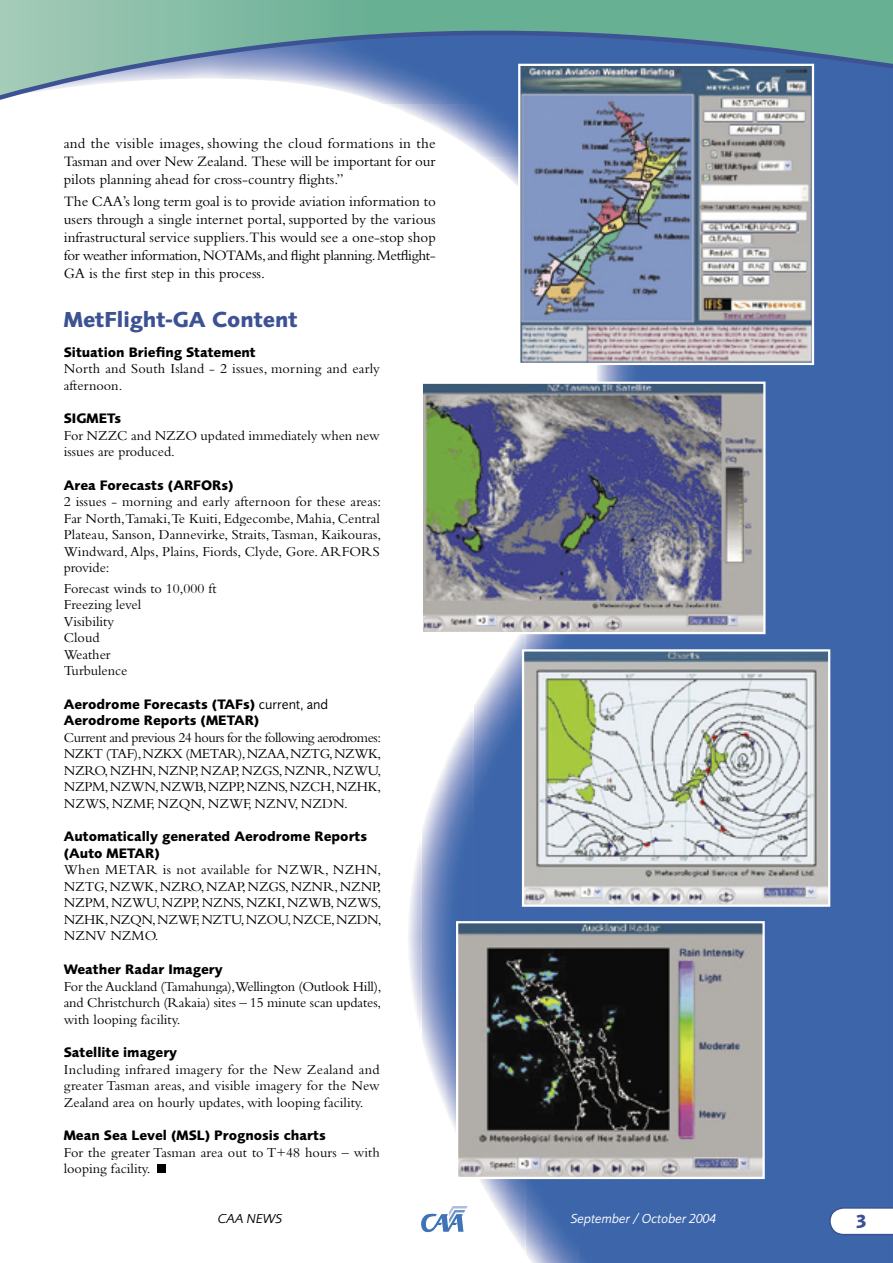
<style>
.page{position:relative;width:893px;height:1263px;background:#fff}
.page>*{position:absolute;margin:0;border:0;box-sizing:border-box;transform-origin:0 0}
.t1{font:700 22.5px "Foundry Sans";color:#3c5293}
.t2{font:700 19.5px "Foundry Sans";color:#3c5293}
.t3{font:15px/18px "Bembo";color:#000;text-align:justify}
.t4{font:14.25px/16.5px "Bembo";color:#000;text-align:justify}
.t5{font:700 14.25px/16.5px "Foundry Sans";color:#000}
.t6{font:italic 13.5px "Foundry Sans";color:#fff}
.t7{font:italic 13.5px "Foundry Sans";color:#000}
.s1{font-weight:400}
</style>
<div class="page">
<div style="left:814px;top:217px;width:79px;height:99px;background:#3d65aa"></div>
<div style="left:578px;top:316px;width:315px;height:947px;background:#3d65aa"></div>
<img style="left:526px;top:634px;width:52px;height:629px">
<img style="left:473px;top:634px;width:53px;height:616px">
<img style="left:421px;top:713px;width:52px;height:418px">
<svg style="left:814px;top:205px;width:79px;height:12px"></svg>
<svg style="left:0;top:0;width:893px;height:205px"></svg>
<svg style="left:421px;top:1206px;width:47px;height:26px"></svg>
<svg style="left:829px;top:1207px;width:64px;height:28px"></svg>
<div style="left:157px;top:1164px;width:9px;height:9px;background:#000"></div>
<img style="left:518px;top:64px;width:296px;height:301px">
<svg style="left:456px;top:921px;width:309px;height:258px;background:#6f6f6d"></svg>
<svg style="left:522px;top:649px;width:308px;height:258px;background:#c5cbc6"></svg>
<svg style="left:423px;top:382px;width:342px;height:252px;background:#7c8090"></svg>
<p class="t3" style="left:64px;top:134px;width:373px">and the visible images, showing the cloud formations in the Tasman and over New Zealand. These will be important for our pilots planning ahead for cross-country flights.”</p>
<p class="t3" style="left:64px;top:192px;width:374px">The CAA’s long term goal is to provide aviation information to users through a single internet portal, supported by the various infrastructural service suppliers.This would see a one-stop shop for weather information, NOTAMs, and flight planning. Metflight-GA is the first step in this process.</p>
<h1 class="t1" style="left:64px;top:307px;width:235px">MetFlight-GA Content</h1>
<p class="t5" style="left:64px;top:344px;width:193px">Situation Briefing Statement</p>
<p class="t4" style="left:64px;top:360px;width:318px">North and South Island - 2 issues, morning and early afternoon.</p>
<p class="t5" style="left:64px;top:410px;width:59px">SIGMETs</p>
<p class="t4" style="left:64px;top:427px;width:317px">For NZZC and NZZO updated immediately when new issues are produced.</p>
<p class="t5" style="left:64px;top:477px;width:171px">Area Forecasts (ARFORs)</p>
<p class="t4" style="left:64px;top:493px;width:319px">2 issues - morning and early afternoon for these areas:<br>Far North,Tamaki,Te Kuiti, Edgecombe, Mahia, Central Plateau, Sanson, Dannevirke, Straits, Tasman, Kaikouras, Windward, Alps, Plains, Fiords, Clyde, Gore. ARFORS provide:</p>
<p class="t4" style="left:64px;top:580px;width:154px;text-align:left">Forecast winds to 10,000 ft<br>Freezing level<br>Visibility<br>Cloud<br>Weather<br>Turbulence</p>
<p class="t5" style="left:64px;top:696px;width:266px">Aerodrome Forecasts (TAFs) <span class="s1">current, and<br></span>Aerodrome Reports (METAR)</p>
<p class="t4" style="left:64px;top:729px;width:319px">Current and previous 24 hours for the following aerodromes:<br>NZKT (TAF), NZKX (METAR), NZAA, NZTG, NZWK, NZRO, NZHN, NZNP, NZAP, NZGS, NZNR, NZWU, NZPM, NZWN, NZWB, NZPP, NZNS, NZCH, NZHK, NZWS, NZMF, NZQN, NZWF, NZNV, NZDN.</p>
<p class="t5" style="left:64px;top:828px;width:305px">Automatically generated Aerodrome Reports (Auto METAR)</p>
<p class="t4" style="left:64px;top:861px;width:319px">When METAR is not available for NZWR, NZHN, NZTG, NZWK, NZRO, NZAP, NZGS, NZNR, NZNP, NZPM, NZWU, NZPP, NZNS, NZKI, NZWB, NZWS, NZHK, NZQN, NZWF, NZTU, NZOU, NZCE, NZDN, NZNV NZMO.</p>
<p class="t5" style="left:64px;top:961px;width:161px">Weather Radar Imagery</p>
<p class="t4" style="left:64px;top:977px;width:319px">For the Auckland (Tamahunga),Wellington (Outlook Hill), and Christchurch (Rakaia) sites – 15 minute scan updates, with looping facility.</p>
<p class="t5" style="left:64px;top:1044px;width:115px">Satellite imagery</p>
<p class="t4" style="left:64px;top:1060px;width:317px">Including infrared imagery for the New Zealand and greater Tasman areas, and visible imagery for the New Zealand area on hourly updates, with looping facility.</p>
<p class="t5" style="left:64px;top:1127px;width:263px">Mean Sea Level (MSL) Prognosis charts</p>
<p class="t4" style="left:64px;top:1143px;width:318px">For the greater Tasman area out to T+48 hours – with looping facility.</p>
<p class="t7" style="left:218px;top:1211px;width:66px">CAA NEWS</p>
<p class="t6" style="left:571px;top:1211px;width:147px">September / October 2004</p>
<h2 class="t2" style="left:855px;top:1209px;width:14px">3</h2>
</div>
